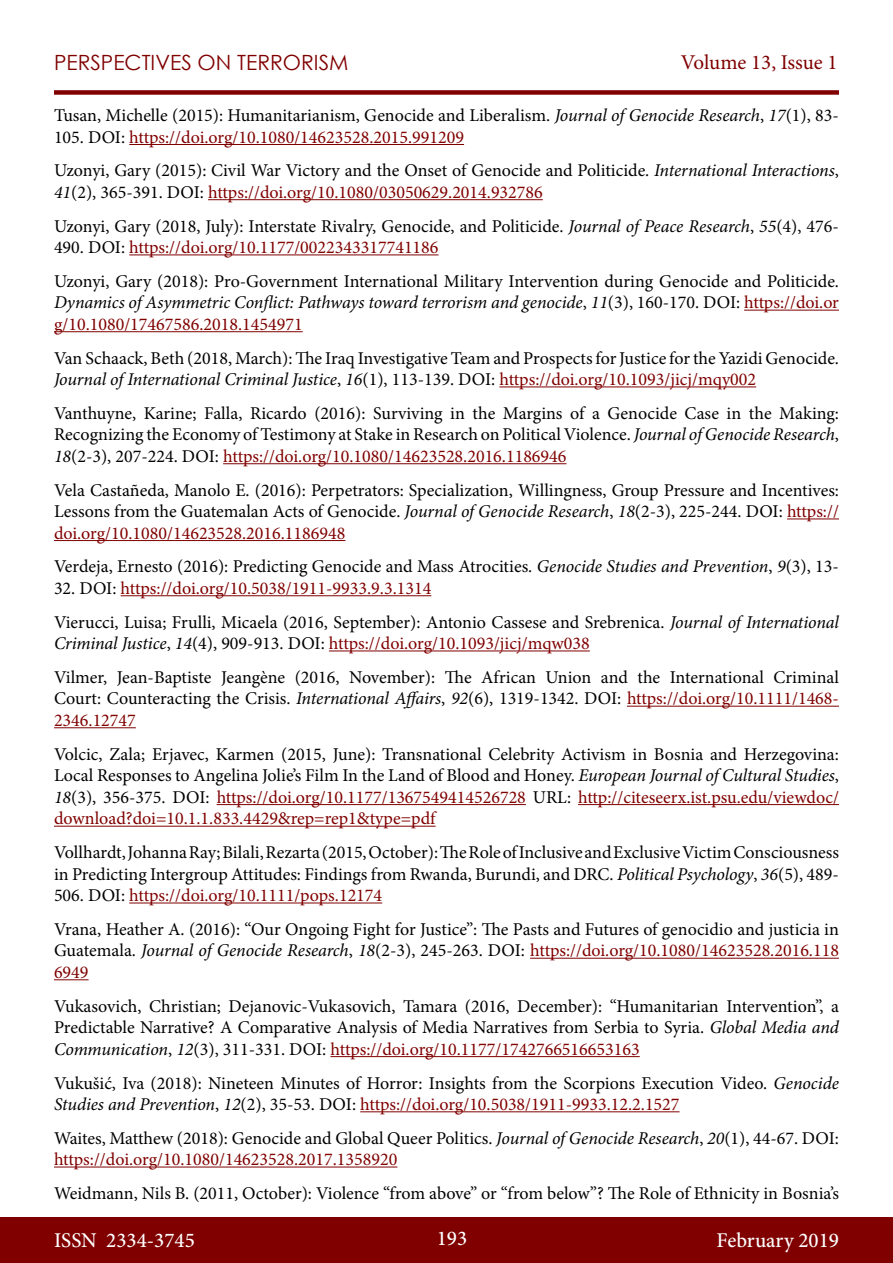
<style>
.page{position:relative;width:893px;height:1263px;background:#fff}
.page>*{position:absolute;margin:0;border:0;box-sizing:border-box;transform-origin:0 0}
.t1{font:500 21px "Minion Pro";color:#fff}
.t2{font:21px "Century Gothic";color:#800000}
.t3{font:21px "Minion Pro";letter-spacing:-.005em;color:#800000}
.t4{font:18px/21.6px "Minion Pro";color:#000}
.s1{font-style:italic}
.s2{color:#800000}
</style>
<div class="page">
<div style="left:0;top:1217px;width:893px;height:46px;background:#800000"></div>
<div style="left:54px;top:90px;width:785px;height:5px;background:#800000"></div>
<hr style="left:129px;top:144px;width:335px;height:1px;background:#800000">
<hr style="left:208px;top:199px;width:335px;height:1px;background:#800000">
<hr style="left:129px;top:254px;width:310px;height:1px;background:#800000">
<hr style="left:744px;top:310px;width:95px;height:1px;background:#800000">
<hr style="left:54px;top:331px;width:249px;height:1px;background:#800000">
<hr style="left:499px;top:386px;width:257px;height:1px;background:#800000">
<hr style="left:223px;top:463px;width:343px;height:1px;background:#800000">
<hr style="left:787px;top:518px;width:52px;height:1px;background:#800000">
<hr style="left:54px;top:540px;width:291px;height:1px;background:#800000">
<hr style="left:121px;top:595px;width:310px;height:1px;background:#800000">
<hr style="left:329px;top:650px;width:261px;height:1px;background:#800000">
<hr style="left:627px;top:706px;width:212px;height:1px;background:#800000">
<hr style="left:54px;top:727px;width:82px;height:1px;background:#800000">
<hr style="left:217px;top:804px;width:309px;height:1px;background:#800000">
<hr style="left:578px;top:804px;width:261px;height:1px;background:#800000">
<hr style="left:54px;top:826px;width:382px;height:1px;background:#800000">
<hr style="left:129px;top:902px;width:253px;height:1px;background:#800000">
<hr style="left:530px;top:958px;width:309px;height:1px;background:#800000">
<hr style="left:54px;top:979px;width:35px;height:1px;background:#800000">
<hr style="left:330px;top:1056px;width:310px;height:1px;background:#800000">
<hr style="left:360px;top:1111px;width:320px;height:1px;background:#800000">
<hr style="left:54px;top:1166px;width:343px;height:1px;background:#800000">
<p class="t2" style="left:54px;top:47px;width:296px">PERSPECTIVES ON TERRORISM</p>
<p class="t3" style="left:681px;top:48px;width:158px">Volume 13, Issue 1</p>
<p class="t4" style="left:54px;top:105px;width:786px">Tusan, Michelle (2015): Humanitarianism, Genocide and Liberalism. <span class="s1">Journal of Genocide Research</span>, <span class="s1">17</span>(1), 83-<br>105. DOI: <span class="s2">https://doi.org/10.1080/14623528.2015.991209</span></p>
<p class="t4" style="left:54px;top:160px;width:786px">Uzonyi, Gary (2015): Civil War Victory and the Onset of Genocide and Politicide. <span class="s1">International Interactions</span>,<br><span class="s1">41</span>(2), 365-391. DOI: <span class="s2">https://doi.org/10.1080/03050629.2014.932786</span></p>
<p class="t4" style="left:54px;top:215px;width:786px">Uzonyi, Gary (2018, July): Interstate Rivalry, Genocide, and Politicide. <span class="s1">Journal of Peace Research</span>, <span class="s1">55</span>(4), 476-<br>490. DOI: <span class="s2">https://doi.org/10.1177/0022343317741186</span></p>
<p class="t4" style="left:54px;top:270px;width:786px;text-align:justify">Uzonyi, Gary (2018): Pro-Government International Military Intervention during Genocide and Politicide.<br><span class="s1">Dynamics of Asymmetric Conflict: Pathways toward terrorism and genocide</span>, <span class="s1">11</span>(3), 160-170. DOI: <span class="s2">https://doi.or g/10.1080/17467586.2018.1454971</span></p>
<p class="t4" style="left:54px;top:347px;width:786px">Van Schaack, Beth (2018, March): The Iraq Investigative Team and Prospects for Justice for the Yazidi Genocide.<br><span class="s1">Journal of International Criminal Justice</span>, <span class="s1">16</span>(1), 113-139. DOI: <span class="s2">https://doi.org/10.1093/jicj/mqy002</span></p>
<p class="t4" style="left:54px;top:402px;width:787px;text-align:justify">Vanthuyne, Karine; Falla, Ricardo (2016): Surviving in the Margins of a Genocide Case in the Making:<br>Recognizing the Economy of Testimony at Stake in Research on Political Violence. <span class="s1">Journal of Genocide Research</span>, <span class="s1">18</span>(2-3), 207-224. DOI: <span class="s2">https://doi.org/10.1080/14623528.2016.1186946</span></p>
<p class="t4" style="left:54px;top:479px;width:786px;text-align:justify">Vela Castañeda, Manolo E. (2016): Perpetrators: Specialization, Willingness, Group Pressure and Incentives:<br>Lessons from the Guatemalan Acts of Genocide. <span class="s1">Journal of Genocide Research</span>, <span class="s1">18</span>(2-3), 225-244. DOI: <span class="s2">https:// doi.org/10.1080/14623528.2016.1186948</span></p>
<p class="t4" style="left:54px;top:556px;width:786px">Verdeja, Ernesto (2016): Predicting Genocide and Mass Atrocities. <span class="s1">Genocide Studies and Prevention</span>, <span class="s1">9</span>(3), 13-</p>
<p class="t4" style="left:54px;top:571px;width:786px;line-height:33.6px">32. DOI: <span class="s2">https://doi.org/10.5038/1911-9933.9.3.1314<br></span>Vierucci, Luisa; Frulli, Micaela (2016, September): Antonio Cassese and Srebrenica. <span class="s1">Journal of International</span></p>
<p class="t4" style="left:54px;top:627px;width:786px;line-height:33.6px"><span class="s1">Criminal Justice</span>, <span class="s1">14</span>(4), 909-913. DOI: <span class="s2">https://doi.org/10.1093/jicj/mqw038<br></span>Vilmer, Jean-Baptiste Jeangène (2016, November): The African Union and the International Criminal</p>
<p class="t4" style="left:54px;top:688px;width:786px">Court: Counteracting the Crisis. <span class="s1">International Affairs</span>, <span class="s1">92</span>(6), 1319-1342. DOI: <span class="s2">https://doi.org/10.1111/1468-<br>2346.12747</span></p>
<p class="t4" style="left:54px;top:743px;width:786px;text-align:justify">Volcic, Zala; Erjavec, Karmen (2015, June): Transnational Celebrity Activism in Bosnia and Herzegovina:<br>Local Responses to Angelina Jolie’s Film In the Land of Blood and Honey. <span class="s1">European Journal of Cultural Studies</span>, <span class="s1">18</span>(3), 356-375. DOI: <span class="s2">https://doi.org/10.1177/1367549414526728</span> URL: <span class="s2">http://citeseerx.ist.psu.edu/viewdoc/ download?doi=10.1.1.833.4429&amp;rep=rep1&amp;type=pdf</span></p>
<p class="t4" style="left:54px;top:841px;width:787px;text-align:justify">Vollhardt, Johanna Ray; Bilali, Rezarta (2015, October): The Role of Inclusive and Exclusive Victim Consciousness in Predicting Intergroup Attitudes: Findings from Rwanda, Burundi, and DRC. <span class="s1">Political Psychology</span>, <span class="s1">36</span>(5), 489- 506. DOI: <span class="s2">https://doi.org/10.1111/pops.12174</span></p>
<p class="t4" style="left:54px;top:918px;width:786px;text-align:justify">Vrana, Heather A. (2016): “Our Ongoing Fight for Justice”: The Pasts and Futures of genocidio and justicia in Guatemala. <span class="s1">Journal of Genocide Research</span>, <span class="s1">18</span>(2-3), 245-263. DOI: <span class="s2">https://doi.org/10.1080/14623528.2016.118<br>6949</span></p>
<p class="t4" style="left:54px;top:995px;width:786px;text-align:justify">Vukasovich, Christian; Dejanovic-Vukasovich, Tamara (2016, December): “Humanitarian Intervention”, a Predictable Narrative? A Comparative Analysis of Media Narratives from Serbia to Syria. <span class="s1">Global Media and Communication</span>, <span class="s1">12</span>(3), 311-331. DOI: <span class="s2">https://doi.org/10.1177/1742766516653163</span></p>
<p class="t4" style="left:54px;top:1072px;width:786px">Vukušić, Iva (2018): Nineteen Minutes of Horror: Insights from the Scorpions Execution Video. <span class="s1">Genocide<br>Studies and Prevention</span>, <span class="s1">12</span>(2), 35-53. DOI: <span class="s2">https://doi.org/10.5038/1911-9933.12.2.1527</span></p>
<p class="t4" style="left:54px;top:1127px;width:786px">Waites, Matthew (2018): Genocide and Global Queer Politics. <span class="s1">Journal of Genocide Research</span>, <span class="s1">20</span>(1), 44-67. DOI: <span class="s2">https://doi.org/10.1080/14623528.2017.1358920</span></p>
<p class="t4" style="left:54px;top:1182px;width:786px">Weidmann, Nils B. (2011, October): Violence “from above” or “from below”? The Role of Ethnicity in Bosnia’s</p>
<p class="t1" style="left:54px;top:1226px;width:142px">ISSN 2334-3745</p>
<p class="t1" style="left:437px;top:1224px;width:32px">193</p>
<p class="t1" style="left:717px;top:1226px;width:124px">February 2019</p>
</div>
